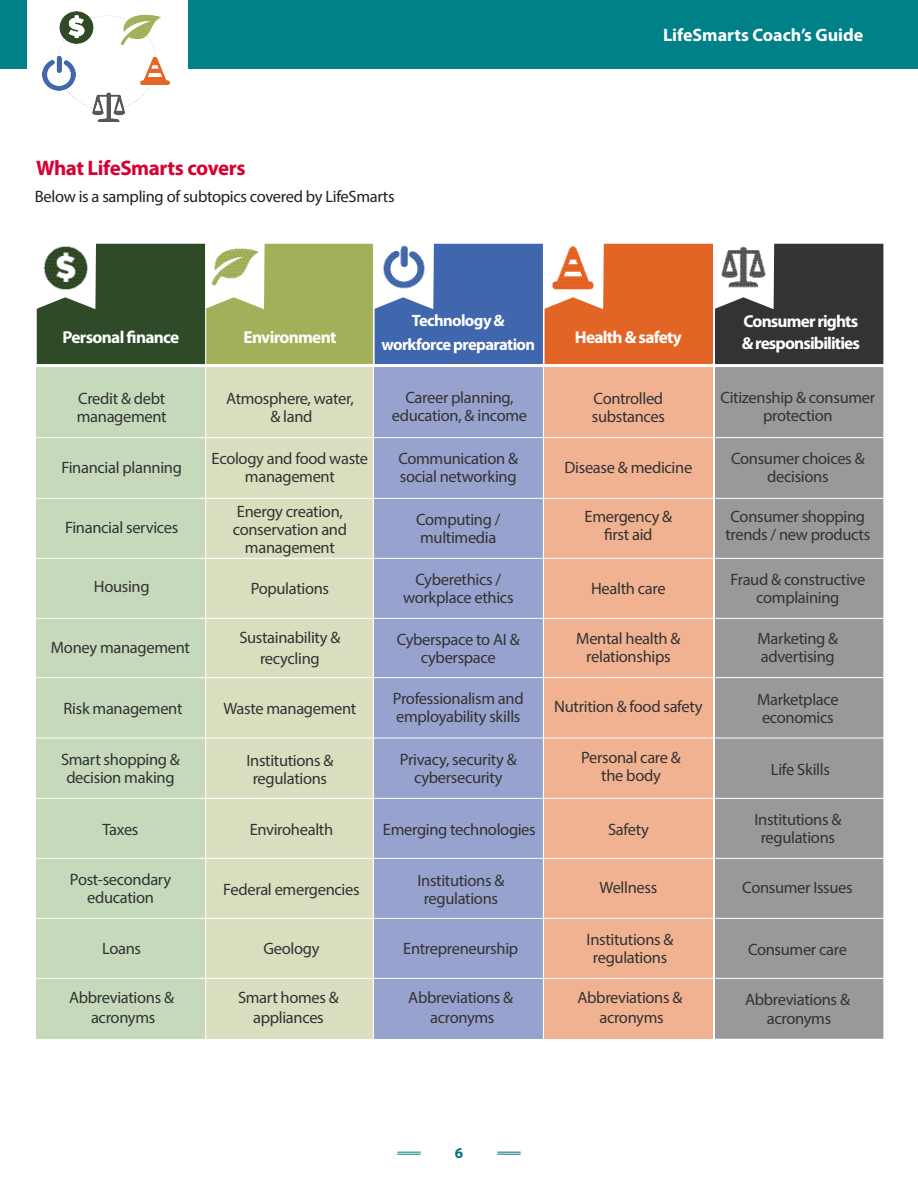
<style>
.page{position:relative;width:918px;height:1188px;background:#fff}
.page>*{position:absolute;margin:0;border:0;box-sizing:border-box;transform-origin:0 0}
.red_header{font:700 21px "Myriad Pro";letter-spacing:-.02em;color:#d60035}
.t1{font:700 18px "Myriad Pro";color:#fff}
.contents_title{font:700 17.25px/22.5px "Myriad Pro";letter-spacing:-.05em;color:#fff}
.litt_e_boxes{font:16.5px/18px "Myriad Pro";letter-spacing:-.02em;color:#333;text-align:center}
.body{font:16.5px/18px "Myriad Pro";letter-spacing:-.02em;color:#333;text-align:center}
.litt_e_boxes-2{font:16.5px "Myriad Pro";letter-spacing:-.02em;color:#231f20}
.contents_title-2{font:700 16.5px/24px "Myriad Pro";letter-spacing:-.04em;color:#fff;text-align:center}
.t2{font:700 15px "Myriad Pro";color:#00727f}
</style>
<div class="page">
<div style="left:0;top:0;width:918px;height:68px;background:#008188"></div>
<div style="left:27px;top:0;width:160px;height:139px;background:#fff"></div>
<img style="left:42px;top:12px;width:127px;height:110px">
<div style="left:715px;top:367px;width:168px;height:672px;background:#999"></div>
<div style="left:375px;top:364px;width:168px;height:675px;background:#98a2ce"></div>
<div style="left:37px;top:365px;width:168px;height:674px;background:#c6d9ba"></div>
<div style="left:205px;top:364px;width:169px;height:675px;background:#dadebe"></div>
<svg style="left:37px;top:244px;width:846px;height:120px;background:#7d745f"></svg>
<img style="left:380px;top:244px;width:48px;height:47px">
<div style="left:545px;top:364px;width:168px;height:675px;background:#f1b292"></div>
<img style="left:211px;top:244px;width:48px;height:47px">
<hr style="left:26px;top:437px;width:889px;height:1px;background:#fff">
<hr style="left:23px;top:978px;width:889px;height:1px;background:#fff">
<hr style="left:21px;top:918px;width:889px;height:1px;background:#fff">
<hr style="left:14px;top:858px;width:889px;height:1px;background:#fff">
<hr style="left:14px;top:798px;width:890px;height:1px;background:#fff">
<hr style="left:26px;top:738px;width:889px;height:1px;background:#fff">
<hr style="left:21px;top:677px;width:889px;height:1px;background:#fff">
<hr style="left:26px;top:618px;width:889px;height:1px;background:#fff">
<hr style="left:36px;top:558px;width:882px;height:1px;background:#fff">
<hr style="left:21px;top:364px;width:889px;height:3px;background:#fff">
<hr style="left:205px;top:233px;width:1px;height:890px;background:#fff">
<hr style="left:373px;top:227px;width:1px;height:889px;background:#fff">
<hr style="left:543px;top:229px;width:1px;height:889px;background:#fff">
<hr style="left:714px;top:224px;width:1px;height:889px;background:#fff">
<hr style="left:23px;top:498px;width:889px;height:1px;background:#fff">
<svg style="left:497px;top:1152px;width:24px;height:3px"></svg>
<svg style="left:397px;top:1152px;width:24px;height:3px"></svg>
<p class="t1" style="left:663px;top:23px;width:202px">LifeSmarts Coach’s Guide</p>
<p class="red_header" style="left:36px;top:154px;width:211px">What LifeSmarts covers</p>
<p class="litt_e_boxes-2" style="left:35px;top:186px;width:361px">Below is a sampling of subtopics covered by LifeSmarts</p>
<p class="contents_title" style="left:63px;top:325px;width:118px">Personal finance</p>
<p class="contents_title" style="left:244px;top:325px;width:94px">Environment</p>
<p class="contents_title-2" style="left:381px;top:308px;width:155px">Technology &amp; workforce preparation</p>
<p class="contents_title" style="left:575px;top:325px;width:109px">Health &amp; safety</p>
<p class="contents_title" style="left:742px;top:309px;width:120px">Consumer rights &amp; responsibilities</p>
<p class="litt_e_boxes" style="left:77px;top:390px;width:91px;text-align:left">Credit &amp; debt management</p>
<p class="litt_e_boxes" style="left:62px;top:458px;width:122px">Financial planning</p>
<p class="litt_e_boxes" style="left:65px;top:518px;width:115px">Financial services</p>
<p class="litt_e_boxes" style="left:94px;top:578px;width:57px">Housing</p>
<p class="litt_e_boxes" style="left:226px;top:389px;width:129px">Atmosphere, water, &amp; land</p>
<p class="litt_e_boxes" style="left:212px;top:449px;width:158px">Ecology and food waste management</p>
<p class="litt_e_boxes" style="left:233px;top:502px;width:116px">Energy creation, conservation and management</p>
<p class="litt_e_boxes" style="left:251px;top:579px;width:80px">Populations</p>
<p class="litt_e_boxes" style="left:392px;top:388px;width:137px">Career planning, education, &amp; income</p>
<p class="litt_e_boxes" style="left:398px;top:449px;width:121px;text-align:left">Communication &amp; social networking</p>
<p class="litt_e_boxes" style="left:416px;top:510px;width:86px;text-align:left">Computing / multimedia</p>
<p class="litt_e_boxes" style="left:403px;top:570px;width:112px">Cyberethics / workplace ethics</p>
<p class="litt_e_boxes" style="left:594px;top:389px;width:71px">Controlled</p>
<p class="litt_e_boxes" style="left:592px;top:407px;width:75px">substances</p>
<p class="litt_e_boxes" style="left:565px;top:458px;width:129px">Disease &amp; medicine</p>
<p class="litt_e_boxes" style="left:585px;top:507px;width:89px">Emergency &amp;</p>
<p class="litt_e_boxes" style="left:604px;top:525px;width:50px">first aid</p>
<p class="litt_e_boxes" style="left:591px;top:579px;width:76px">Health care</p>
<p class="litt_e_boxes" style="left:721px;top:388px;width:156px">Citizenship &amp; consumer protection</p>
<p class="litt_e_boxes" style="left:731px;top:449px;width:135px">Consumer choices &amp; decisions</p>
<p class="litt_e_boxes" style="left:726px;top:507px;width:146px">Consumer shopping trends / new products</p>
<p class="litt_e_boxes" style="left:730px;top:570px;width:136px">Fraud &amp; constructive complaining</p>
<p class="litt_e_boxes" style="left:51px;top:638px;width:141px">Money management</p>
<p class="litt_e_boxes" style="left:239px;top:628px;width:103px">Sustainability &amp;</p>
<p class="litt_e_boxes" style="left:260px;top:649px;width:61px">recycling</p>
<p class="litt_e_boxes" style="left:397px;top:630px;width:124px">Cyberspace to AI &amp; cyberspace</p>
<p class="litt_e_boxes" style="left:576px;top:629px;width:106px">Mental health &amp; relationships</p>
<p class="litt_e_boxes" style="left:758px;top:629px;width:82px;text-align:left">Marketing &amp; advertising</p>
<p class="litt_e_boxes" style="left:64px;top:699px;width:120px">Risk management</p>
<p class="litt_e_boxes" style="left:223px;top:699px;width:134px">Waste management</p>
<p class="litt_e_boxes" style="left:393px;top:689px;width:132px;text-align:left">Professionalism and employability skills</p>
<p class="litt_e_boxes" style="left:554px;top:697px;width:150px">Nutrition &amp; food safety</p>
<p class="litt_e_boxes" style="left:757px;top:690px;width:83px">Marketplace</p>
<p class="litt_e_boxes" style="left:762px;top:708px;width:73px">economics</p>
<p class="litt_e_boxes" style="left:61px;top:750px;width:120px">Smart shopping &amp; decision making</p>
<p class="body" style="left:246px;top:751px;width:88px">Institutions &amp;</p>
<p class="body" style="left:253px;top:769px;width:76px">regulations</p>
<p class="litt_e_boxes" style="left:400px;top:750px;width:118px">Privacy, security &amp; cybersecurity</p>
<p class="litt_e_boxes" style="left:581px;top:748px;width:101px">Personal care &amp; the body</p>
<p class="litt_e_boxes" style="left:771px;top:760px;width:61px">Life Skills</p>
<p class="litt_e_boxes" style="left:103px;top:821px;width:37px">Taxes</p>
<p class="body" style="left:250px;top:820px;width:85px">Envirohealth</p>
<p class="litt_e_boxes" style="left:383px;top:820px;width:154px">Emerging technologies</p>
<p class="litt_e_boxes" style="left:608px;top:820px;width:42px">Safety</p>
<p class="body" style="left:754px;top:810px;width:88px">Institutions &amp;</p>
<p class="body" style="left:761px;top:828px;width:76px">regulations</p>
<p class="body" style="left:70px;top:871px;width:103px">Post-secondary education</p>
<p class="body" style="left:223px;top:880px;width:138px">Federal emergencies</p>
<p class="body" style="left:417px;top:871px;width:88px">Institutions &amp;</p>
<p class="body" style="left:424px;top:889px;width:76px">regulations</p>
<p class="litt_e_boxes" style="left:600px;top:878px;width:59px">Wellness</p>
<p class="body" style="left:742px;top:878px;width:112px">Consumer Issues</p>
<p class="litt_e_boxes" style="left:102px;top:939px;width:40px">Loans</p>
<p class="body" style="left:69px;top:988px;width:106px">Abbreviations &amp;</p>
<p class="body" style="left:91px;top:1008px;width:66px">acronyms</p>
<p class="litt_e_boxes" style="left:263px;top:939px;width:58px">Geology</p>
<p class="body" style="left:238px;top:987px;width:102px;line-height:19.8px">Smart homes &amp; appliances</p>
<p class="litt_e_boxes" style="left:403px;top:939px;width:116px">Entrepreneurship</p>
<p class="body" style="left:408px;top:988px;width:106px">Abbreviations &amp;</p>
<p class="body" style="left:430px;top:1008px;width:66px">acronyms</p>
<p class="body" style="left:587px;top:930px;width:88px">Institutions &amp;</p>
<p class="body" style="left:593px;top:948px;width:76px">regulations</p>
<p class="body" style="left:578px;top:988px;width:106px">Abbreviations &amp;</p>
<p class="body" style="left:599px;top:1008px;width:66px">acronyms</p>
<p class="body" style="left:748px;top:940px;width:101px">Consumer care</p>
<p class="body" style="left:745px;top:990px;width:106px">Abbreviations &amp;</p>
<p class="body" style="left:767px;top:1010px;width:66px">acronyms</p>
<p class="t2" style="left:455px;top:1143px;width:10px">6</p>
</div>
